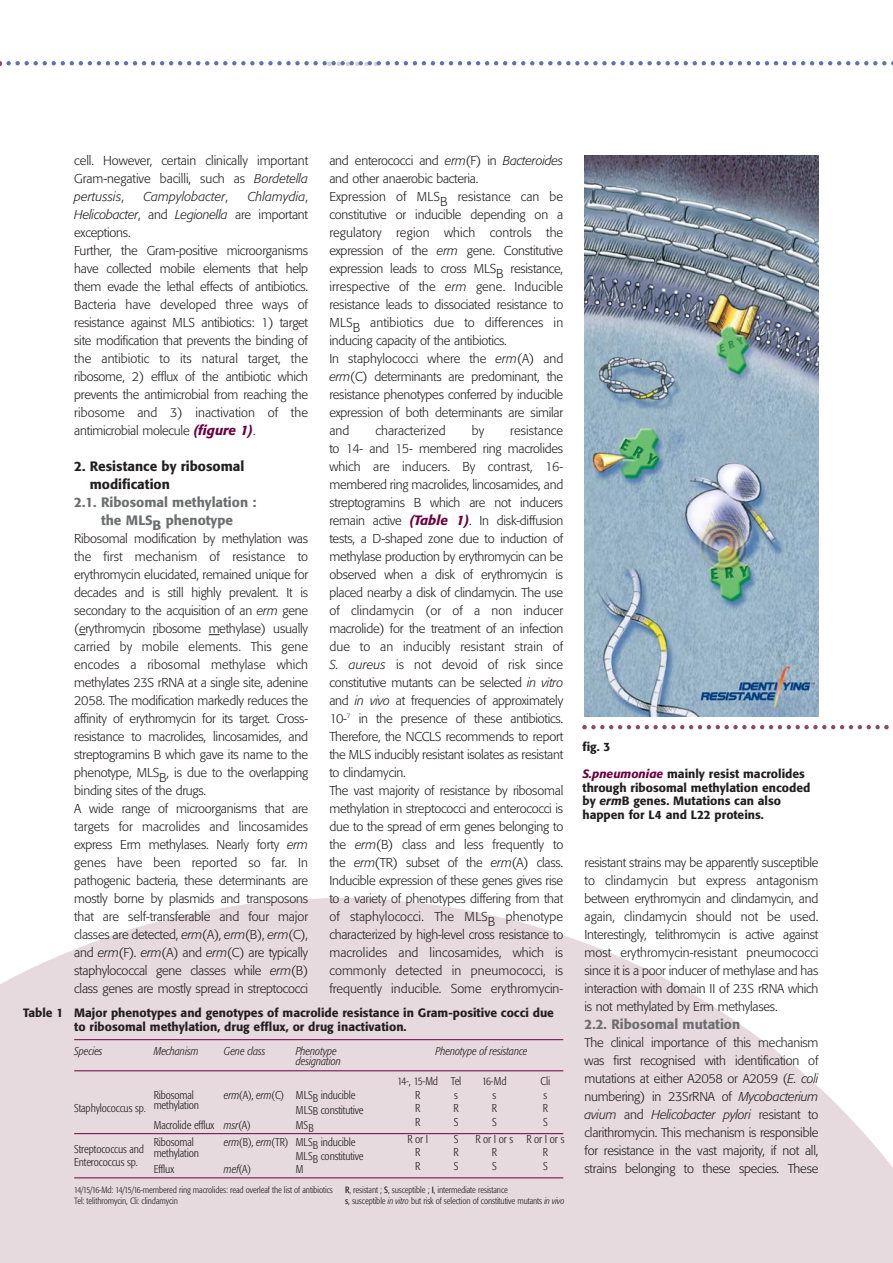
<style>
.page{position:relative;width:893px;height:1263px;background:#fff}
.page>*{position:absolute;margin:0;border:0;box-sizing:border-box;transform-origin:0 0}
.t1{font:500 13.5px/18px "Formata";color:#6c6e70;text-align:center}
.t2{font:500 13.5px/18px "Formata";color:#231f20}
.t3{font:300 12.75px/18px "Formata";letter-spacing:-.015em;color:#231f20}
.t4{font:italic 300 12.75px "Formata";letter-spacing:.005em;color:#231f20}
.t5{font:300 12.75px "Formata";letter-spacing:.005em;color:#231f20}
.t6{font:500 12px/13.5px "Formata";color:#231f20}
.t7{font:300 condensed 11.25px/13.5px "Formata";letter-spacing:-.01em;color:#231f20}
.t8{font:italic 300 condensed 11.25px/10.5px "Formata";letter-spacing:-.01em;color:#231f20}
.t9{font:300 condensed 9px/10.8px "Formata";letter-spacing:-.01em;color:#231f20}
.s1{font-style:italic}
.s2{font-weight:500;font-style:italic;font-size:13.5px;color:#6b003f}
.s3{font-style:normal}
.s4{font-weight:400}
.s5{font-style:italic;color:#6b003f}
</style>
<div class="page">
<img style="left:0;top:898px;width:893px;height:365px">
<svg style="left:0;top:61px;width:893px;height:5px"></svg>
<img style="left:584px;top:155px;width:234px;height:562px">
<svg style="left:582px;top:725px;width:307px;height:4px"></svg>
<hr style="left:74px;top:1070px;width:489px;height:1px;background:#6b003f">
<hr style="left:74px;top:1039px;width:489px;height:1px;background:#6b003f">
<hr style="left:74px;top:1133px;width:489px;height:1px;background:#6b003f">
<hr style="left:74px;top:1178px;width:489px;height:1px;background:#6b003f">
<p class="t6" style="left:23px;top:1007px;width:42px">Table 1</p>
<p class="t3" style="left:74px;top:153px;width:235px;text-align:justify">cell. However, certain clinically important Gram-negative bacilli, such as <span class="s1">Bordetella pertussis</span>,</p>
<p class="t3" style="left:74px;top:189px;width:235px;text-indent:173px"><span class="s1">Chlamydia</span>, <span class="s1">Helicobacter</span>, and <span class="s1">Legionella</span> are important exceptions.<br>Further, the Gram-positive microorganisms have collected mobile elements that help them evade the lethal effects of antibiotics.<br>Bacteria have developed three ways of resistance against MLS antibiotics: 1) target site modification that prevents the binding of the antibiotic to its natural target, the ribosome, 2) efflux of the antibiotic which prevents the antimicrobial from reaching the ribosome and 3) inactivation of the antimicrobial molecule <span class="s2">(figure 1)</span>.</p>
<p class="t2" style="left:90px;top:459px;width:156px;text-indent:-16px">2. Resistance by ribosomal modification</p>
<p class="t1" style="left:74px;top:495px;width:184px">2.1. Ribosomal methylation : the MLSB phenotype</p>
<p class="t3" style="left:74px;top:531px;width:235px">Ribosomal modification by methylation was the first mechanism of resistance to erythromycin elucidated, remained unique for decades and is still highly prevalent. It is secondary to the acquisition of an <span class="s1">erm</span> gene (erythromycin ribosome methylase) usually carried by mobile elements. This gene encodes a ribosomal methylase which methylates 23S rRNA at a single site, adenine 2058. The modification markedly reduces the affinity of erythromycin for its target. Cross&shy;resistance to macrolides, lincosamides, and streptogramins B which gave its name to the phenotype, MLSB, is due to the overlapping binding sites of the drugs.<br>A wide range of microorganisms that are targets for macrolides and lincosamides express Erm methylases. Nearly forty <span class="s1">erm </span>genes have been reported so far. In pathogenic bacteria, these determinants are mostly borne by plasmids and transposons that are self-transferable and four major classes are detected, <span class="s1">erm</span>(A), <span class="s1">erm</span>(B), <span class="s1">erm</span>(C), and <span class="s1">erm</span>(F). <span class="s1">erm</span>(A) and <span class="s1">erm</span>(C) are typically staphylococcal gene classes while <span class="s1">erm</span>(B) class genes are mostly spread in streptococci</p>
<p class="t4" style="left:144px;top:191px;width:86px">Campylobacter<span class="s3">,</span></p>
<p class="t3" style="left:329px;top:153px;width:235px">and enterococci and <span class="s1">erm</span>(F) in <span class="s1">Bacteroides </span>and other anaerobic bacteria.<br>Expression of MLSB resistance can be constitutive or inducible depending on a regulatory region which controls the expression of the <span class="s1">erm</span> gene. Constitutive expression leads to cross MLSB resistance, irrespective of the <span class="s1">erm</span> gene. Inducible resistance leads to dissociated resistance to MLSB antibiotics due to differences in inducing capacity of the antibiotics.<br>In staphylococci where the <span class="s1">erm</span>(A) and <span class="s1">erm</span>(C) determinants are predominant, the resistance phenotypes conferred by inducible expression of both determinants are similar and</p>
<p class="t5" style="left:375px;top:425px;width:72px">characterized</p>
<p class="t3" style="left:472px;top:423px;width:14px">by</p>
<p class="t3" style="left:329px;top:423px;width:235px;text-indent:181px">resistance to 14- and 15- membered ring macrolides which are inducers. By contrast, 16- membered ring macrolides, lincosamides, and streptogramins B which are not inducers remain active <span class="s2">(Table 1)</span>. In disk-diffusion tests, a D-shaped zone due to induction of methylase production by erythromycin can be observed when a disk of erythromycin is placed nearby a disk of clindamycin. The use of clindamycin (or of a non inducer macrolide) for the treatment of an infection due to an inducibly resistant strain of <span class="s1">S. aureus</span> is not devoid of risk since constitutive mutants can be selected <span class="s1">in vitro </span>and <span class="s1">in vivo</span> at frequencies of approximately 10-<sup>7</sup> in the presence of these antibiotics.<br>Therefore, the NCCLS recommends to report the MLS inducibly resistant isolates as resistant to clindamycin.<br>The vast majority of resistance by ribosomal methylation in streptococci and enterococci is due to the spread of erm genes belonging to the <span class="s1">erm</span>(B) class and less frequently to the <span class="s1">erm</span>(TR) subset of the <span class="s1">erm</span>(A) class.<br>Inducible expression of these genes gives rise to a variety of phenotypes differing from that of staphylococci. The MLSB phenotype characterized by high-level cross resistance to macrolides and lincosamides, which is commonly detected in pneumococci, is frequently inducible. Some erythromycin-</p>
<p class="t6" style="left:74px;top:1007px;width:481px">Major phenotypes and genotypes of macrolide resistance in Gram-positive cocci due to ribosomal methylation, drug efflux, or drug inactivation.</p>
<p class="t8" style="left:436px;top:1046px;width:94px">Phenotype of resistance</p>
<p class="t7" style="left:397px;top:1075px;width:65px">14-, 15-Md Tel</p>
<p class="t7" style="left:482px;top:1075px;width:26px">16-Md</p>
<p class="t7" style="left:541px;top:1075px;width:11px">Cli</p>
<p class="t7" style="left:415px;top:1089px;width:7px">R</p>
<p class="t7" style="left:454px;top:1089px;width:5px">s</p>
<p class="t7" style="left:492px;top:1089px;width:5px">s</p>
<p class="t7" style="left:543px;top:1089px;width:5px">s</p>
<p class="t7" style="left:415px;top:1102px;width:7px">R</p>
<p class="t7" style="left:453px;top:1102px;width:7px">R</p>
<p class="t7" style="left:492px;top:1102px;width:7px">R</p>
<p class="t7" style="left:543px;top:1102px;width:7px">R</p>
<p class="t7" style="left:415px;top:1116px;width:7px">R</p>
<p class="t7" style="left:454px;top:1116px;width:6px">S</p>
<p class="t7" style="left:492px;top:1116px;width:6px">S</p>
<p class="t7" style="left:543px;top:1116px;width:6px">S</p>
<p class="t7" style="left:407px;top:1133px;width:22px">R or I</p>
<p class="t7" style="left:454px;top:1133px;width:6px">S</p>
<p class="t7" style="left:475px;top:1133px;width:90px">R or I or s R or I or s</p>
<p class="t7" style="left:415px;top:1146px;width:7px">R</p>
<p class="t7" style="left:453px;top:1146px;width:7px">R</p>
<p class="t7" style="left:492px;top:1146px;width:7px">R</p>
<p class="t7" style="left:543px;top:1146px;width:7px">R</p>
<p class="t7" style="left:415px;top:1160px;width:7px">R</p>
<p class="t7" style="left:454px;top:1160px;width:6px">S</p>
<p class="t7" style="left:492px;top:1160px;width:6px">S</p>
<p class="t7" style="left:543px;top:1160px;width:6px">S</p>
<p class="t8" style="left:154px;top:1046px;width:46px">Mechanism</p>
<p class="t7" style="left:154px;top:1090px;width:47px;line-height:10.5px">Ribosomal methylation</p>
<p class="t7" style="left:154px;top:1118px;width:62px;line-height:17.1px">Macrolide efflux<br>Ribosomal</p>
<p class="t7" style="left:154px;top:1146px;width:47px;line-height:16.5px">methylation<br>Efflux</p>
<p class="t8" style="left:224px;top:1046px;width:43px">Gene class</p>
<p class="t7" style="left:224px;top:1089px;width:62px"><span class="s1">erm</span>(A), <span class="s1">erm</span>(C)</p>
<p class="t7" style="left:224px;top:1118px;width:66px;line-height:17.1px"><span class="s1">msr</span>(A)<br><span class="s1">erm</span>(B), <span class="s1">erm</span>(TR)</p>
<p class="t8" style="left:224px;top:1165px;width:29px">mef<span class="s3">(A)</span></p>
<p class="t8" style="left:296px;top:1046px;width:47px">Phenotype designation</p>
<p class="t7" style="left:296px;top:1088px;width:69px;line-height:15.3px">MLSB inducible<br>MLSB constitutive<br>MSB</p>
<p class="t7" style="left:296px;top:1137px;width:69px">MLSB inducible<br>MLSB constitutive<br>M</p>
<p class="t8" style="left:74px;top:1046px;width:30px">Species</p>
<p class="t7" style="left:74px;top:1102px;width:73px">Staphylococcus sp.</p>
<p class="t7" style="left:74px;top:1143px;width:71px">Streptococcus and<br>Enterococcus sp.</p>
<p class="t9" style="left:74px;top:1185px;width:260px">14/15/16-Md: 14/15/16-membered ring macrolides: read overleaf the list of antibiotics<br>Tel: telithromycin, Cli: clindamycin</p>
<p class="t9" style="left:345px;top:1185px;width:221px"><span class="s4">R</span>, resistant ; <span class="s4">S</span>, susceptible ; <span class="s4">I</span>, intermediate resistance<br><span class="s4">s</span>, susceptible <span class="s1">in vitro</span> but risk of selection of constitutive mutants <span class="s1">in vivo</span></p>
<p class="t6" style="left:582px;top:741px;width:30px">fig. 3</p>
<p class="t6" style="left:582px;top:768px;width:229px"><span class="s5">S.pneumoniae</span> mainly resist macrolides through ribosomal methylation encoded by <span class="s1">erm</span>B genes. Mutations can also happen for L4 and L22 proteins.</p>
<p class="t3" style="left:584px;top:855px;width:235px;text-align:justify">resistant strains may be apparently susceptible to clindamycin but express antagonism between erythromycin and clindamycin, and again, clindamycin should not be used.<br>Interestingly, telithromycin is active against most erythromycin-resistant pneumococci since it is a poor inducer of methylase and has interaction with domain II of 23S rRNA which is not methylated by Erm methylases.</p>
<p class="t1" style="left:584px;top:1017px;width:157px">2.2. Ribosomal mutation</p>
<p class="t3" style="left:584px;top:1035px;width:235px;text-align:justify">The clinical importance of this mechanism was first recognised with identification of mutations at either A2058 or A2059 (<span class="s1">E. coli </span>numbering) in 23SrRNA of <span class="s1">Mycobacterium avium</span> and <span class="s1">Helicobacter pylori</span> resistant to clarithromycin. This mechanism is responsible for resistance in the vast majority, if not all, strains belonging to these species. These</p>
</div>
